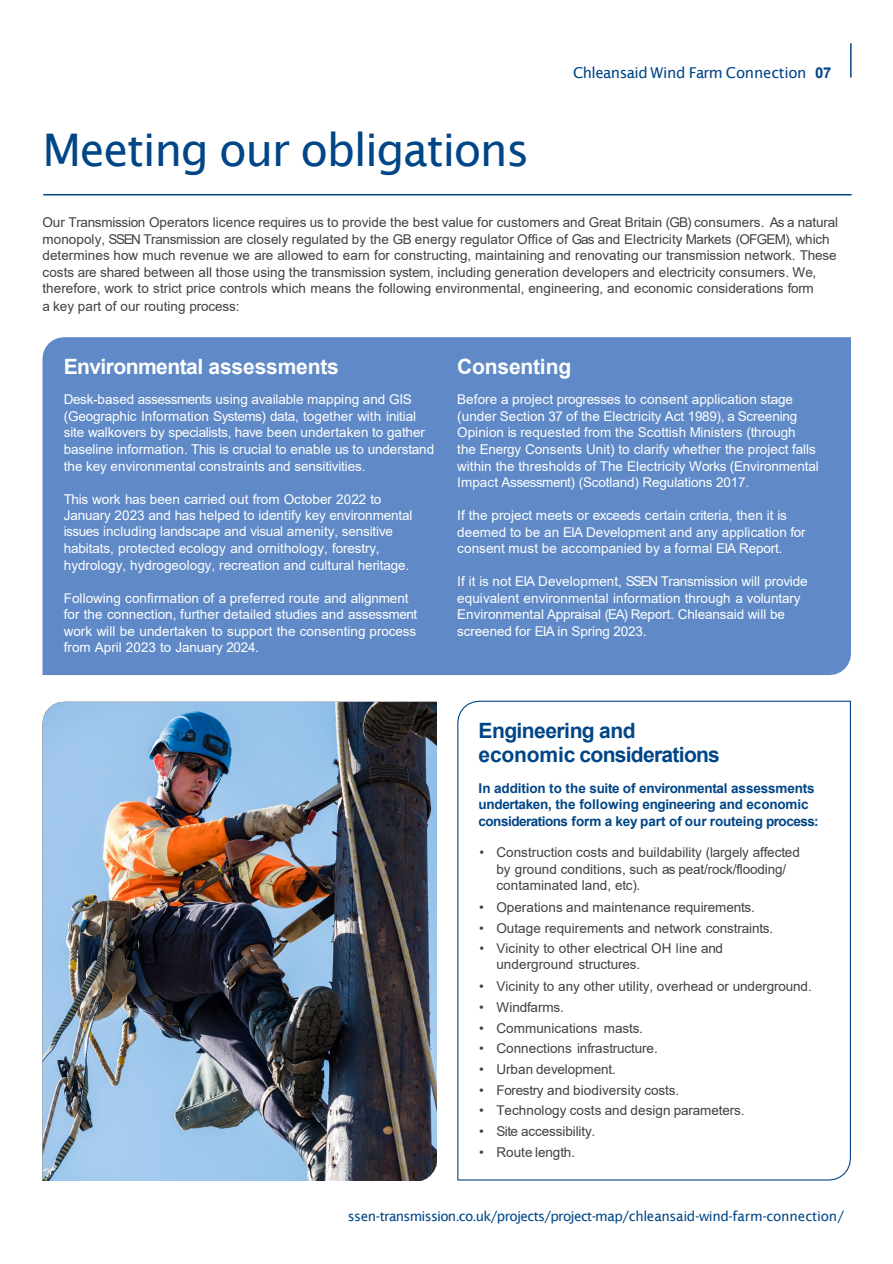
<style>
.page{position:relative;width:893px;height:1264px;background:#fff}
.page>*{position:absolute;margin:0;border:0;box-sizing:border-box;transform-origin:0 0}
.t1{font:45px "Lucida Sans";letter-spacing:-.035em;color:#004687}
.t2{font:700 21px/24px "Arial";letter-spacing:-.03em;color:#004687}
.t3{font:700 21px "Arial";letter-spacing:-.015em;color:#fff}
.t4{font:15px "Lucida Sans";letter-spacing:-.025em;color:#004687}
.t5{font:13.5px/16.5px "Arial";color:#fff}
.t6{font:13.5px/16.5px "Arial";letter-spacing:.005em;color:#414042}
.t7{font:700 13.5px/16.2px "Arial";letter-spacing:-.015em;color:#004687}
.t8{font:13.5px "Lucida Sans";letter-spacing:-.035em;color:#004687}
.s1{font-family:"Arial";font-weight:700}
</style>
<div class="page">
<hr style="left:850px;top:43px;width:1px;height:35px;background:#004687">
<div style="left:42px;top:337px;width:808px;height:338px;background:#5f8ac7"></div>
<svg style="left:457px;top:700px;width:394px;height:480px"></svg>
<img style="left:42px;top:701px;width:394px;height:479px">
<hr style="left:43px;top:194px;width:808px;height:1px;background:#004687">
<h2 class="t1" style="left:42px;top:125px;width:488px">Meeting our obligations</h2>
<p class="t4" style="left:573px;top:64px;width:260px">Chleansaid Wind Farm Connection <span class="s1">07</span></p>
<p class="t6" style="left:42px;top:214px;width:797px">Our Transmission Operators licence requires us to provide the best value for customers and Great Britain (GB) consumers. As a natural monopoly, SSEN Transmission are closely regulated by the GB energy regulator Office of Gas and Electricity Markets (OFGEM), which determines how much revenue we are allowed to earn for constructing, maintaining and renovating our transmission network. These costs are shared between all those using the transmission system, including generation developers and electricity consumers. We, therefore, work to strict price controls which means the following environmental, engineering, and economic considerations form</p>
<p class="t6" style="left:42px;top:297px;width:199px">a key part of our routing process:</p>
<p class="t3" style="left:64px;top:351px;width:277px">Environmental assessments</p>
<p class="t5" style="left:64px;top:391px;width:372px">Desk-based assessments using available mapping and GIS (Geographic Information Systems) data, together with initial site walkovers by specialists, have been undertaken to gather baseline information. This is crucial to enable us to understand the key environmental constraints and sensitivities.</p>
<p class="t5" style="left:64px;top:490px;width:350px">This work has been carried out from October 2022 to January 2023 and has helped to identify key environmental issues including landscape and visual amenity, sensitive habitats, protected ecology and ornithology, forestry, hydrology, hydrogeology, recreation and cultural heritage.</p>
<p class="t5" style="left:64px;top:589px;width:355px">Following confirmation of a preferred route and alignment for the connection, further detailed studies and assessment work will be undertaken to support the consenting process from April 2023 to January 2024.</p>
<p class="t3" style="left:457px;top:351px;width:115px">Consenting</p>
<p class="t5" style="left:457px;top:391px;width:363px">Before a project progresses to consent application stage (under Section 37 of the Electricity Act 1989), a Screening Opinion is requested from the Scottish Ministers (through<br>the Energy Consents Unit) to clarify whether the project falls within the thresholds of The Electricity Works (Environmental Impact Assessment) (Scotland) Regulations 2017.</p>
<p class="t5" style="left:457px;top:507px;width:350px">If the project meets or exceeds certain criteria, then it is deemed to be an EIA Development and any application for consent must be accompanied by a formal EIA Report.</p>
<p class="t5" style="left:457px;top:573px;width:352px">If it is not EIA Development, SSEN Transmission will provide equivalent environmental information through a voluntary Environmental Appraisal (EA) Report. Chleansaid will be screened for EIA in Spring 2023.</p>
<p class="t2" style="left:478px;top:718px;width:243px">Engineering and economic considerations</p>
<p class="t7" style="left:478px;top:780px;width:342px">In addition to the suite of environmental assessments undertaken, the following engineering and economic considerations form a key part of our routeing process:</p>
<p class="t6" style="left:496px;top:844px;width:305px;text-indent:-17px">• Construction costs and buildability (largely affected by ground conditions, such as peat/rock/flooding/ contaminated land, etc).</p>
<p class="t6" style="left:479px;top:898px;width:277px">• Operations and maintenance requirements.</p>
<p class="t6" style="left:479px;top:919px;width:295px">• Outage requirements and network constraints.</p>
<p class="t6" style="left:496px;top:939px;width:228px;text-indent:-17px">• Vicinity to other electrical OH line and underground structures.</p>
<p class="t6" style="left:479px;top:977px;width:334px">• Vicinity to any other utility, overhead or underground.</p>
<p class="t6" style="left:479px;top:998px;width:86px">• Windfarms.</p>
<p class="t6" style="left:479px;top:1019px;width:165px">• Communications masts.</p>
<p class="t6" style="left:479px;top:1039px;width:180px">• Connections infrastructure.</p>
<p class="t6" style="left:479px;top:1060px;width:138px">• Urban development.</p>
<p class="t6" style="left:479px;top:1081px;width:201px">• Forestry and biodiversity costs.</p>
<p class="t6" style="left:479px;top:1102px;width:267px">• Technology costs and design parameters.</p>
<p class="t6" style="left:479px;top:1122px;width:117px">• Site accessibility.</p>
<p class="t6" style="left:479px;top:1143px;width:97px">• Route length.</p>
<p class="t8" style="left:348px;top:1207px;width:497px">ssen-transmission.co.uk/projects/project-map/chleansaid-wind-farm-connection/</p>
</div>
